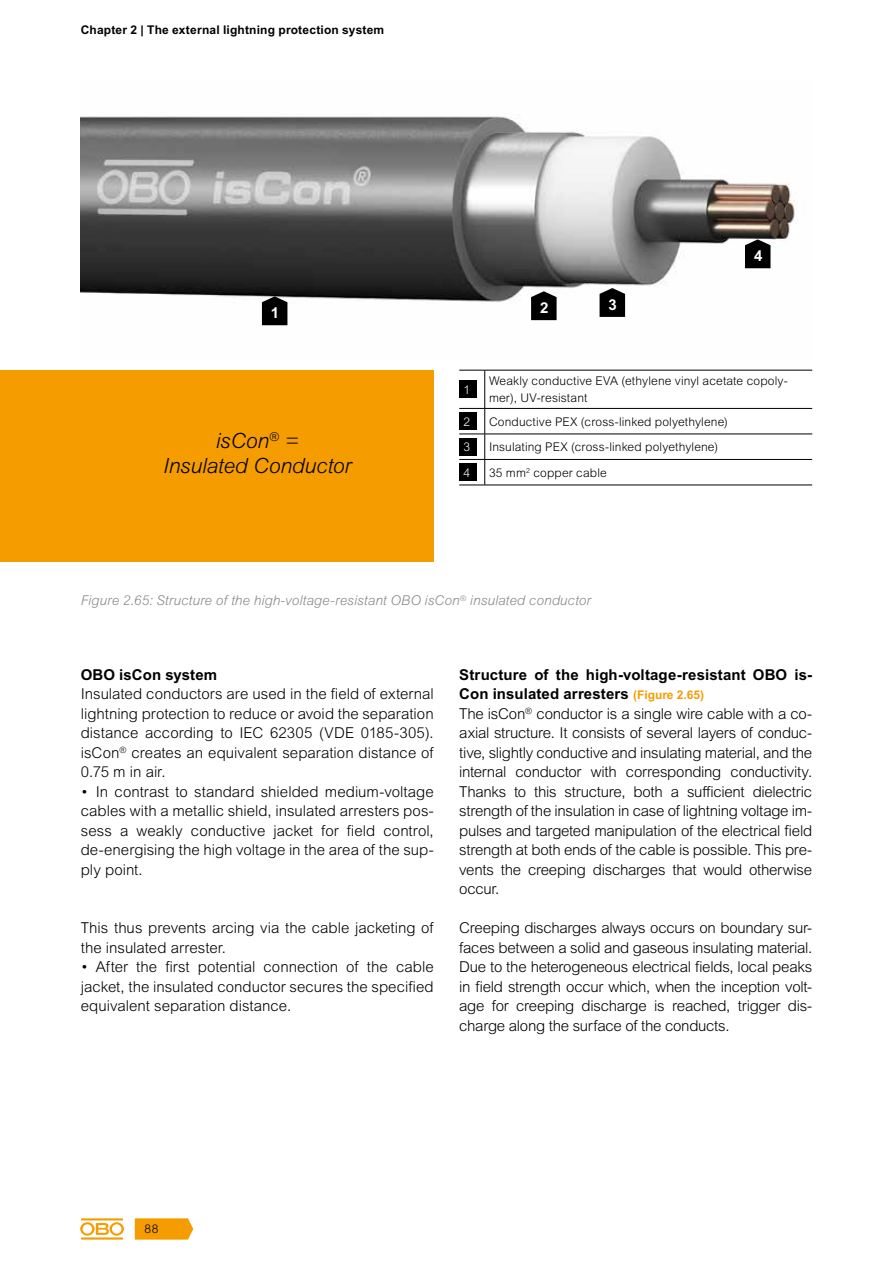
<style>
.page{position:relative;width:893px;height:1263px;background:#fff}
.page>*{position:absolute;margin:0;border:0;box-sizing:border-box;transform-origin:0 0}
.t1{font:italic 300 21px/25.2px "Arial MT Pro";letter-spacing:-.005em;color:#000;text-align:center}
.t2{font:300 15px/19.5px "Arial MT Pro";letter-spacing:-.015em;color:#000;text-align:justify}
.t3{font:700 15px "Arial MT Pro";letter-spacing:.005em;color:#000}
.t4{font:700 15px "Arial MT Pro";color:#fff}
.t5{font:italic 300 13.5px "Arial MT Pro";letter-spacing:.005em;color:#878787}
.t6{font:300 12px/16.5px "Arial MT Pro";letter-spacing:.01em;color:#000}
.t7{font:700 12px "Arial MT Pro";letter-spacing:.015em;color:#000}
.t8{font:300 12px "Arial MT Pro";color:#fff}
.s1{font-weight:700}
.s2{font-weight:700;font-size:12px;color:#f59c00}
</style>
<div class="page">
<svg style="left:135px;top:1218px;width:58px;height:21px"></svg>
<hr style="left:81px;top:1237px;width:42px;height:2px;background:#f59c00">
<svg style="left:80px;top:1222px;width:44px;height:13px"></svg>
<hr style="left:81px;top:1218px;width:42px;height:2px;background:#f59c00">
<div style="left:459px;top:381px;width:17px;height:17px;background:#000"></div>
<img style="left:81px;top:116px;width:716px;height:210px">
<div style="left:81px;top:370px;width:353px;height:191px;background:#f59c00"></div>
<div style="left:0;top:370px;width:94px;height:191px;background:#f59c00"></div>
<svg style="left:459px;top:370px;width:25px;height:1px"></svg>
<hr style="left:485px;top:370px;width:327px;height:1px;background:#000">
<hr style="left:484px;top:370px;width:1px;height:38px;background:#000">
<hr style="left:485px;top:408px;width:327px;height:1px;background:#000">
<hr style="left:485px;top:434px;width:327px;height:1px;background:#000">
<hr style="left:485px;top:459px;width:327px;height:1px;background:#000">
<svg style="left:459px;top:408px;width:26px;height:78px"></svg>
<hr style="left:485px;top:485px;width:327px;height:1px;background:#000">
<svg style="left:262px;top:296px;width:25px;height:29px"></svg>
<svg style="left:745px;top:239px;width:25px;height:29px"></svg>
<svg style="left:600px;top:288px;width:25px;height:29px"></svg>
<svg style="left:531px;top:291px;width:26px;height:29px"></svg>
<p class="t7" style="left:81px;top:23px;width:305px">Chapter 2 | The external lightning protection system</p>
<p class="t4" style="left:271px;top:304px;width:10px">1</p>
<h1 class="t1" style="left:163px;top:429px;width:190px">isCon<sup>®</sup> =<br>Insulated Conductor</h1>
<p class="t4" style="left:540px;top:299px;width:10px">2</p>
<p class="t4" style="left:609px;top:296px;width:10px">3</p>
<p class="t4" style="left:754px;top:247px;width:10px">4</p>
<p class="t8" style="left:463px;top:382px;width:8px">1</p>
<p class="t6" style="left:489px;top:373px;width:300px">Weakly conductive EVA (ethylene vinyl acetate copoly&shy;mer), UV-resistant</p>
<p class="t8" style="left:463px;top:414px;width:8px">2</p>
<p class="t6" style="left:489px;top:413px;width:240px">Conductive PEX (cross-linked polyethylene)</p>
<p class="t8" style="left:463px;top:439px;width:8px">3</p>
<p class="t6" style="left:489px;top:439px;width:231px">Insulating PEX (cross-linked polyethylene)</p>
<p class="t8" style="left:463px;top:465px;width:8px">4</p>
<p class="t6" style="left:489px;top:464px;width:119px">35 mm<sup>2</sup> copper cable</p>
<p class="t5" style="left:81px;top:593px;width:512px">Figure 2.65: Structure of the high-voltage-resistant OBO isCon<sup>®</sup> insulated conductor</p>
<p class="t3" style="left:81px;top:666px;width:138px">OBO isCon system</p>
<p class="t2" style="left:81px;top:685px;width:354px">Insulated conductors are used in the field of external lightning protection to reduce or avoid the separation distance according to IEC 62305 (VDE 0185-305). isCon<sup>®</sup> creates an equivalent separation distance of 0.75 m in air.</p>
<p class="t2" style="left:81px;top:782px;width:354px">• In contrast to standard shielded medium-voltage cables with a metallic shield, insulated arresters pos&shy;sess a weakly conductive jacket for field control, de-energising the high voltage in the area of the sup&shy;ply point.</p>
<p class="t2" style="left:81px;top:919px;width:354px">This thus prevents arcing via the cable jacketing of the insulated arrester.</p>
<p class="t2" style="left:81px;top:958px;width:354px">• After the first potential connection of the cable jacket, the insulated conductor secures the specified equivalent separation distance.</p>
<p class="t2" style="left:459px;top:665px;width:354px;text-align:left"><span class="s1">Structure of the high-voltage-resistant OBO is-Con insulated arresters</span> <span class="s2">(Figure 2.65)<br></span>The isCon<sup>®</sup> conductor is a single wire cable with a co&shy;axial structure. It consists of several layers of conduc&shy;tive, slightly conductive and insulating material, and the internal conductor with corresponding conductivity.<br>Thanks to this structure, both a sufficient dielectric strength of the insulation in case of lightning voltage im&shy;pulses and targeted manipulation of the electrical field strength at both ends of the cable is possible. This pre&shy;vents the creeping discharges that would otherwise occur.</p>
<p class="t2" style="left:459px;top:919px;width:354px">Creeping discharges always occurs on boundary sur&shy;faces between a solid and gaseous insulating material.<br>Due to the heterogeneous electrical fields, local peaks in field strength occur which, when the inception volt&shy;age for creeping discharge is reached, trigger dis&shy;charge along the surface of the conducts.</p>
<p class="t6" style="left:145px;top:1221px;width:15px">88</p>
</div>
